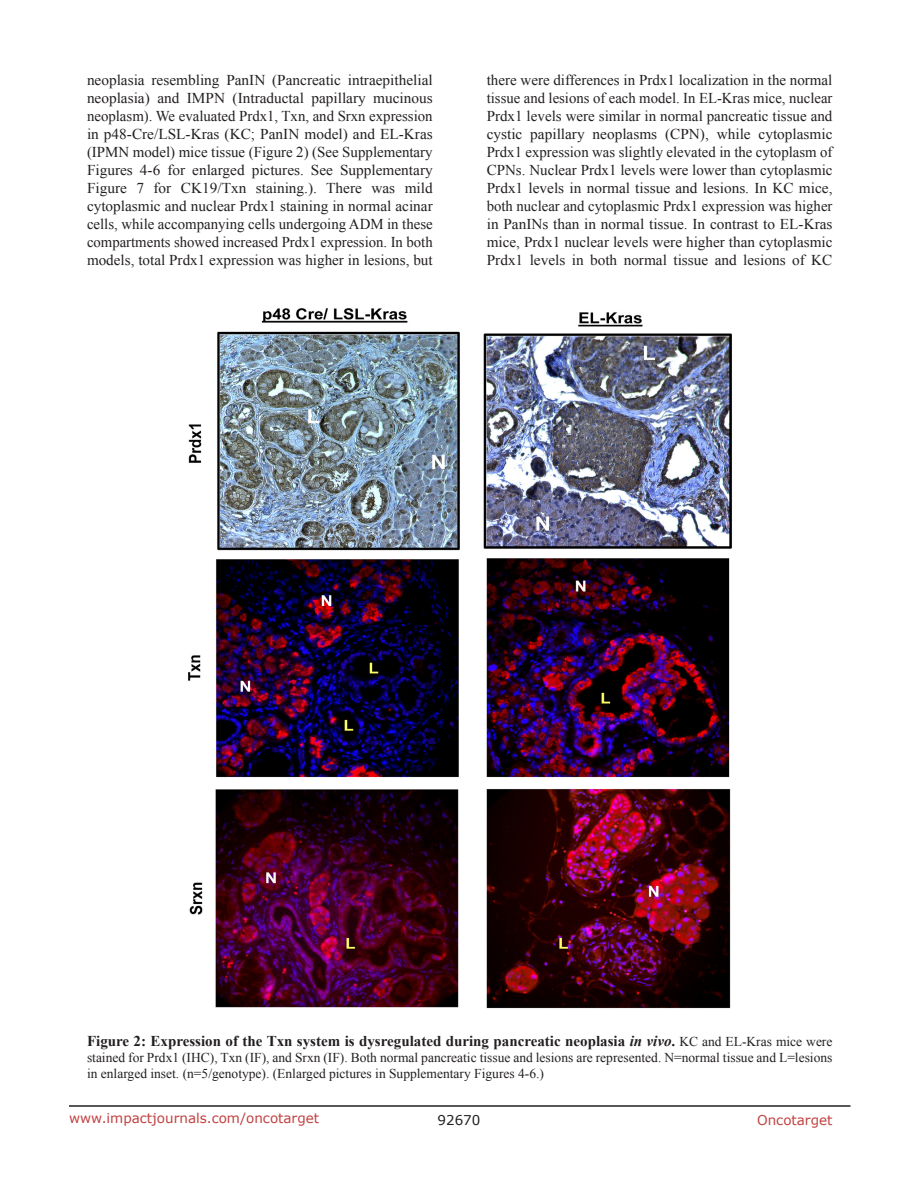
<style>
.page{position:relative;width:918px;height:1188px;background:#fff}
.page>*{position:absolute;margin:0;border:0;box-sizing:border-box;transform-origin:0 0}
.BodyText{font:15px/18px "Times New Roman";color:#231f20;text-align:justify}
.figuretext{font:700 15px "Times New Roman";color:#231f20}
.figuretext-2{font:13.5px/16.2px "Times New Roman";color:#231f20}
.t1{font:13.5px "Verdana";color:#c24141}
.t2{font:13.5px "Verdana";color:#231f20}
.s1{font-style:italic}
.s2{font-weight:400;font-size:13.5px}
</style>
<div class="page">
<hr style="left:69px;top:1105px;width:781px;height:2px;background:#231f20">
<img style="left:188px;top:308px;width:544px;height:700px">
<p class="BodyText" style="left:87px;top:71px;width:347px">neoplasia resembling PanIN (Pancreatic intraepithelial neoplasia) and IMPN (Intraductal papillary mucinous neoplasm). We evaluated Prdx1, Txn, and Srxn expression in p48-Cre/LSL-Kras (KC; PanIN model) and EL-Kras (IPMN model) mice tissue (Figure 2) (See Supplementary Figures 4-6 for enlarged pictures. See Supplementary Figure 7 for CK19/Txn staining.). There was mild cytoplasmic and nuclear Prdx1 staining in normal acinar cells, while accompanying cells undergoing ADM in these compartments showed increased Prdx1 expression. In both models, total Prdx1 expression was higher in lesions, but</p>
<p class="BodyText" style="left:487px;top:71px;width:347px">there were differences in Prdx1 localization in the normal tissue and lesions of each model. In EL-Kras mice, nuclear Prdx1 levels were similar in normal pancreatic tissue and cystic papillary neoplasms (CPN), while cytoplasmic Prdx1 expression was slightly elevated in the cytoplasm of CPNs. Nuclear Prdx1 levels were lower than cytoplasmic Prdx1 levels in normal tissue and lesions. In KC mice, both nuclear and cytoplasmic Prdx1 expression was higher in PanINs than in normal tissue. In contrast to EL-Kras mice, Prdx1 nuclear levels were higher than cytoplasmic Prdx1 levels in both normal tissue and lesions of KC</p>
<p class="figuretext" style="left:87px;top:1030px;width:747px">Figure 2: Expression of the Txn system is dysregulated during pancreatic neoplasia <span class="s1">in vivo</span>. <span class="s2">KC and EL-Kras mice were</span></p>
<p class="figuretext-2" style="left:87px;top:1049px;width:747px">stained for Prdx1 (IHC), Txn (IF), and Srxn (IF). Both normal pancreatic tissue and lesions are represented. N=normal tissue and L=lesions in enlarged inset. (n=5/genotype). (Enlarged pictures in Supplementary Figures 4-6.)</p>
<p class="t1" style="left:69px;top:1109px;width:252px">www.impactjournals.com/oncotarget</p>
<p class="t2" style="left:438px;top:1111px;width:44px">92670</p>
<p class="t1" style="left:757px;top:1111px;width:77px">Oncotarget</p>
</div>
